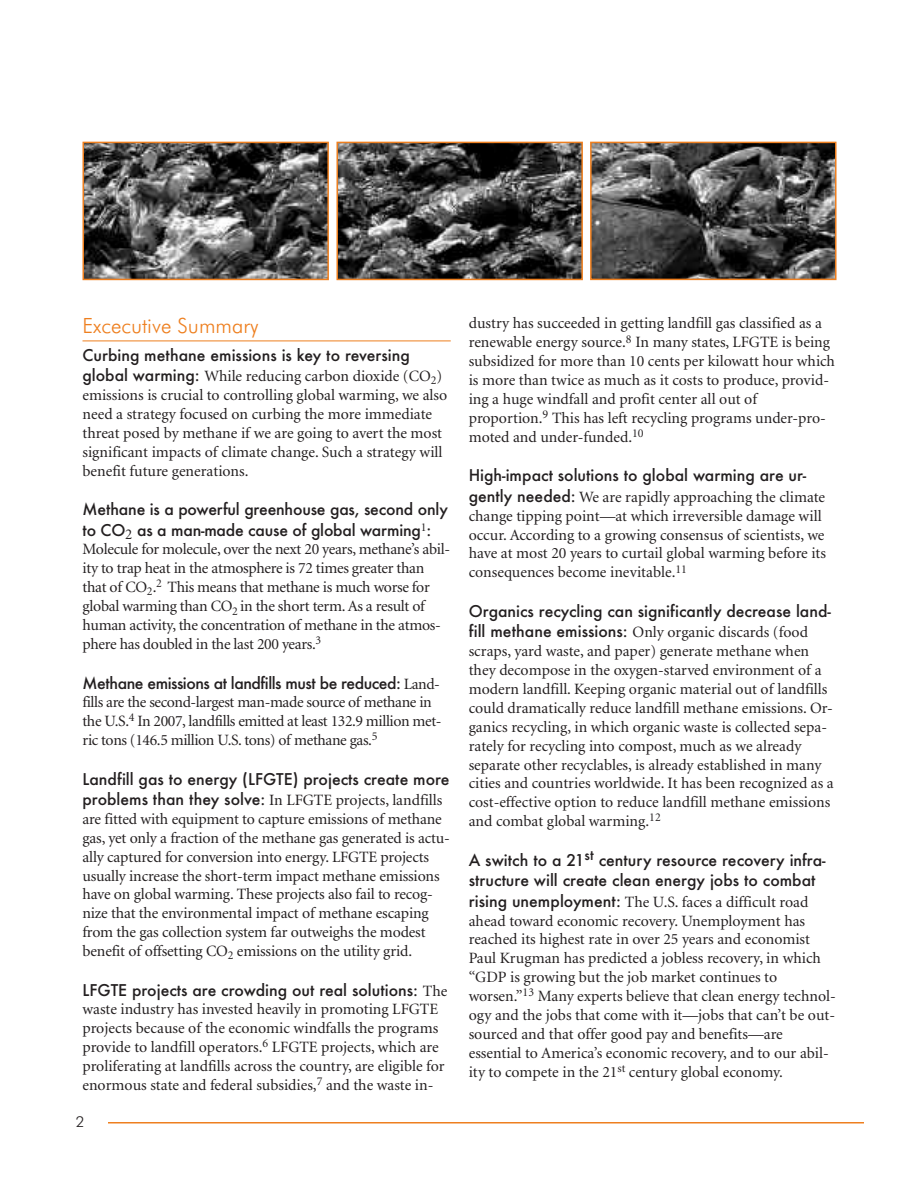
<style>
.page{position:relative;width:918px;height:1188px;background:#fff}
.page>*{position:absolute;margin:0;border:0;box-sizing:border-box;transform-origin:0 0}
.t1{font:300 21px "Futura BT";color:#ee7f1f}
.t2{font:15.75px/18.9px "Minion";color:#231f20}
.t3{font:500 15.75px/20.5px "Futura";color:#231f20}
.t4{font:15.75px/18.9px "Minion";letter-spacing:-.02em;color:#231f20}
.t5{font:15.75px/18.9px "Minion";letter-spacing:-.025em;color:#231f20}
.t6{font:500 15.75px "Futura";letter-spacing:-.03em;color:#231f20}
.t7{font:300 15px "Futura BT";color:#231f20}
.s1{font-family:"Futura";font-weight:500}
.s2{font-family:"Minion";font-weight:400}
</style>
<div class="page">
<hr style="left:82px;top:341px;width:369px;height:1px;background:#ee7f1f">
<img style="left:85px;top:145px;width:241px;height:132px">
<div style="left:82px;top:142px;width:247px;height:138px;border:2px solid #ee7f1f"></div>
<img style="left:339px;top:145px;width:241px;height:132px">
<div style="left:336px;top:142px;width:247px;height:138px;border:2px solid #ee7f1f"></div>
<img style="left:593px;top:145px;width:241px;height:132px">
<div style="left:590px;top:142px;width:247px;height:138px;border:2px solid #ee7f1f"></div>
<hr style="left:108px;top:1122px;width:756px;height:2px;background:#ee7f1f">
<h1 class="t1" style="left:82px;top:317px;width:178px">Excecutive Summary</h1>
<p class="t3" style="left:82px;top:345px;width:329px">Curbing methane emissions is key to reversing</p>
<p class="t2" style="left:82px;top:368px;width:366px"><span class="s1">global warming:</span> While reducing carbon dioxide (CO<sub>2</sub>) emissions is crucial to controlling global warming, we also need a strategy focused on curbing the more immediate threat posed by methane if we are going to avert the most significant impacts of climate change. Such a strategy will benefit future generations.</p>
<p class="t3" style="left:83px;top:500px;width:367px">Methane is a powerful greenhouse gas, second only to CO<sub>2</sub> as a man-made cause of global warming<sup>1</sup>:</p>
<p class="t4" style="left:82px;top:541px;width:369px">Molecule for molecule, over the next 20 years, methane’s abil&shy;ity to trap heat in the atmosphere is 72 times greater than that of CO<sub>2</sub>.<sup>2</sup> This means that methane is much worse for global warming than CO<sub>2</sub> in the short term. As a result of human activity, the concentration of methane in the atmos&shy;phere has doubled in the last 200 years.<sup>3</sup></p>
<p class="t6" style="left:82px;top:674px;width:359px">Methane emissions at landfills must be reduced: <span class="s2">Land-</span></p>
<p class="t5" style="left:82px;top:694px;width:361px">fills are the second-largest man-made source of methane in the U.S.<sup>4</sup> In 2007, landfills emitted at least 132.9 million met&shy;ric tons (146.5 million U.S. tons) of methane gas.<sup>5</sup></p>
<p class="t3" style="left:82px;top:769px;width:369px">Landfill gas to energy (LFGTE) projects create more</p>
<p class="t2" style="left:82px;top:792px;width:369px"><span class="s1">problems than they solve:</span> In LFGTE projects, landfills are fitted with equipment to capture emissions of methane gas, yet only a fraction of the methane gas generated is actu&shy;ally captured for conversion into energy. LFGTE projects usually increase the short-term impact methane emissions have on global warming. These projects also fail to recog&shy;nize that the environmental impact of methane escaping from the gas collection system far outweighs the modest benefit of offsetting CO<sub>2</sub> emissions on the utility grid.</p>
<p class="t3" style="left:83px;top:980px;width:366px">LFGTE projects are crowding out real solutions: <span class="s2">The</span></p>
<p class="t2" style="left:82px;top:1001px;width:364px">waste industry has invested heavily in promoting LFGTE projects because of the economic windfalls the programs provide to landfill operators.<sup>6</sup> LFGTE projects, which are proliferating at landfills across the country, are eligible for enormous state and federal subsidies,<sup>7</sup> and the waste in-</p>
<p class="t7" style="left:76px;top:1115px;width:10px">2</p>
<p class="t2" style="left:469px;top:315px;width:368px">dustry has succeeded in getting landfill gas classified as a renewable energy source.<sup>8</sup> In many states, LFGTE is being subsidized for more than 10 cents per kilowatt hour which is more than twice as much as it costs to produce, provid&shy;ing a huge windfall and profit center all out of proportion.<sup>9</sup> This has left recycling programs under-pro&shy;moted and under-funded.<sup>10</sup></p>
<p class="t3" style="left:469px;top:466px;width:339px">High-impact solutions to global warming are ur-</p>
<p class="t2" style="left:469px;top:489px;width:359px"><span class="s1">gently needed:</span> We are rapidly approaching the climate change tipping point—at which irreversible damage will occur. According to a growing consensus of scientists, we have at most 20 years to curtail global warming before its consequences become inevitable.<sup>11</sup></p>
<p class="t3" style="left:469px;top:601px;width:364px">Organics recycling can significantly decrease land-</p>
<p class="t2" style="left:469px;top:624px;width:367px"><span class="s1">fill methane emissions:</span> Only organic discards (food scraps, yard waste, and paper) generate methane when they decompose in the oxygen-starved environment of a modern landfill. Keeping organic material out of landfills could dramatically reduce landfill methane emissions. Or&shy;ganics recycling, in which organic waste is collected sepa&shy;rately for recycling into compost, much as we already separate other recyclables, is already established in many cities and countries worldwide. It has been recognized as a cost-effective option to reduce landfill methane emissions and combat global warming.<sup>12</sup></p>
<p class="t3" style="left:469px;top:850px;width:358px">A switch to a 21<sup>st</sup> century resource recovery infra&shy;structure will create clean energy jobs to combat</p>
<p class="t2" style="left:469px;top:894px;width:369px"><span class="s1">rising unemployment:</span> The U.S. faces a difficult road ahead toward economic recovery. Unemployment has reached its highest rate in over 25 years and economist Paul Krugman has predicted a jobless recovery, in which “GDP is growing but the job market continues to worsen.”<sup>13</sup> Many experts believe that clean energy technol&shy;ogy and the jobs that come with it—jobs that can’t be out&shy;sourced and that offer good pay and benefits—are essential to America’s economic recovery, and to our abil&shy;ity to compete in the 21<sup>st</sup> century global economy.</p>
</div>
